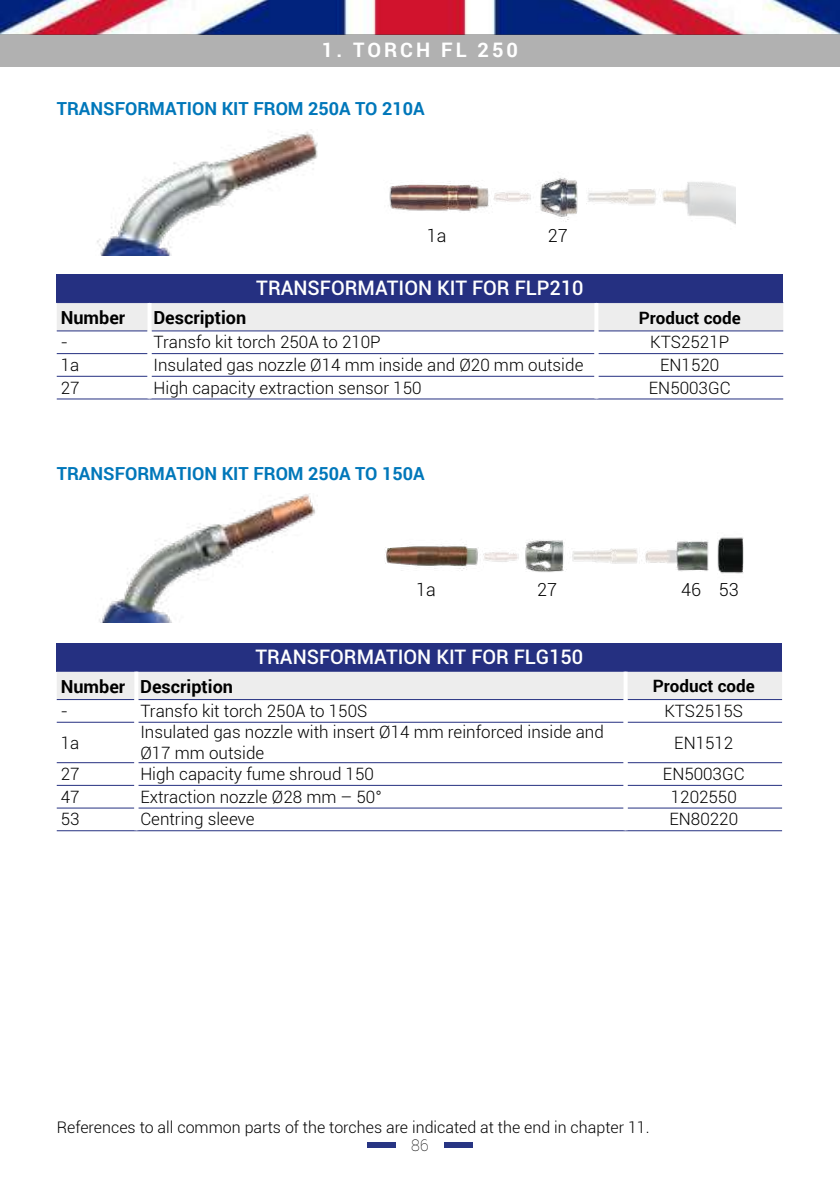
<style>
.page{position:relative;width:840px;height:1191px;background:#fff}
.page>*{position:absolute;margin:0;border:0;box-sizing:border-box;transform-origin:0 0}
.t1{font:500 20px "Roboto";color:#fff}
.t2{font:700 20px "Roboto";letter-spacing:.15em;color:#fff}
.t3{font:700 18px "Roboto";color:#0077ba}
.t4{font:700 18px "Roboto";color:#000}
.t5{font:300 18px "Roboto";color:#000}
.t6{font:300 17px/20.4px "Roboto";color:#000}
.t7{font:700 17px "Roboto";color:#000}
.t8{font:300 16px "Roboto";color:#000}
.t9{font:100 16px "Roboto";color:#000}
</style>
<div class="page">
<img style="left:0;top:0;width:839px;height:34px">
<div style="left:367px;top:1142px;width:28px;height:5px;background:#283583"></div>
<div style="left:444px;top:1142px;width:28px;height:5px;background:#283583"></div>
<div style="left:57px;top:643px;width:724px;height:28px;background:#253081"></div>
<div style="left:57px;top:671px;width:724px;height:28px;background:#ededed"></div>
<hr style="left:57px;top:699px;width:77px;height:1px;background:#253081">
<hr style="left:138px;top:699px;width:485px;height:1px;background:#253081">
<hr style="left:627px;top:699px;width:154px;height:1px;background:#253081">
<hr style="left:57px;top:721px;width:77px;height:1px;background:#253081">
<hr style="left:138px;top:721px;width:485px;height:1px;background:#253081">
<hr style="left:627px;top:721px;width:154px;height:1px;background:#253081">
<hr style="left:57px;top:762px;width:77px;height:1px;background:#253081">
<hr style="left:138px;top:762px;width:485px;height:1px;background:#253081">
<hr style="left:627px;top:762px;width:154px;height:1px;background:#253081">
<hr style="left:57px;top:785px;width:77px;height:1px;background:#253081">
<hr style="left:138px;top:785px;width:485px;height:1px;background:#253081">
<hr style="left:627px;top:785px;width:154px;height:1px;background:#253081">
<hr style="left:57px;top:807px;width:77px;height:1px;background:#253081">
<hr style="left:138px;top:807px;width:485px;height:1px;background:#253081">
<hr style="left:627px;top:807px;width:154px;height:1px;background:#253081">
<hr style="left:57px;top:830px;width:79px;height:1px;background:#253081">
<hr style="left:136px;top:830px;width:489px;height:1px;background:#253081">
<hr style="left:625px;top:830px;width:156px;height:1px;background:#253081">
<hr style="left:134px;top:671px;width:4px;height:28px;background:#fff">
<hr style="left:623px;top:671px;width:4px;height:28px;background:#fff">
<img style="left:97px;top:129px;width:220px;height:127px">
<img style="left:388px;top:178px;width:347px;height:46px">
<img style="left:99px;top:493px;width:216px;height:129px">
<img style="left:385px;top:537px;width:358px;height:37px">
<div style="left:57px;top:274px;width:725px;height:28px;background:#253081"></div>
<div style="left:57px;top:303px;width:725px;height:27px;background:#ededed"></div>
<hr style="left:57px;top:302px;width:92px;height:1px;background:#253081">
<hr style="left:149px;top:302px;width:447px;height:1px;background:#253081">
<hr style="left:596px;top:302px;width:186px;height:1px;background:#253081">
<hr style="left:57px;top:330px;width:90px;height:1px;background:#253081">
<hr style="left:151px;top:330px;width:443px;height:1px;background:#253081">
<hr style="left:598px;top:330px;width:184px;height:1px;background:#253081">
<hr style="left:57px;top:353px;width:90px;height:1px;background:#253081">
<hr style="left:151px;top:353px;width:443px;height:1px;background:#253081">
<hr style="left:598px;top:353px;width:184px;height:1px;background:#253081">
<hr style="left:57px;top:376px;width:90px;height:1px;background:#253081">
<hr style="left:151px;top:376px;width:443px;height:1px;background:#253081">
<hr style="left:598px;top:376px;width:184px;height:1px;background:#253081">
<hr style="left:57px;top:398px;width:92px;height:1px;background:#253081">
<hr style="left:149px;top:398px;width:447px;height:1px;background:#253081">
<hr style="left:596px;top:398px;width:186px;height:1px;background:#253081">
<hr style="left:147px;top:303px;width:4px;height:28px;background:#fff">
<hr style="left:594px;top:303px;width:4px;height:28px;background:#fff">
<div style="left:0;top:34px;width:839px;height:33px;background:#b1b1b1"></div>
<p class="t2" style="left:322px;top:36px;width:197px">1. TORCH FL 250</p>
<p class="t3" style="left:57px;top:96px;width:369px">TRANSFORMATION KIT FROM 250A TO 210A</p>
<p class="t5" style="left:426px;top:223px;width:21px">1a</p>
<p class="t5" style="left:547px;top:223px;width:21px">27</p>
<p class="t1" style="left:256px;top:274px;width:329px">TRANSFORMATION KIT FOR FLP210</p>
<p class="t4" style="left:61px;top:305px;width:66px">Number</p>
<p class="t4" style="left:153px;top:305px;width:94px">Description</p>
<p class="t7" style="left:638px;top:305px;width:103px">Product code</p>
<p class="t6" style="left:61px;top:331px;width:9px">-</p>
<p class="t6" style="left:153px;top:331px;width:229px">Transfo kit torch 250A to 210P</p>
<p class="t6" style="left:650px;top:331px;width:80px">KTS2521P</p>
<p class="t6" style="left:61px;top:354px;width:20px">1a</p>
<p class="t6" style="left:153px;top:354px;width:431px">Insulated gas nozzle Ø14 mm inside and Ø20 mm outside</p>
<p class="t6" style="left:660px;top:354px;width:61px">EN1520</p>
<p class="t6" style="left:61px;top:377px;width:20px">27</p>
<p class="t6" style="left:153px;top:377px;width:269px">High capacity extraction sensor 150</p>
<p class="t6" style="left:648px;top:377px;width:83px">EN5003GC</p>
<p class="t3" style="left:57px;top:460px;width:369px">TRANSFORMATION KIT FROM 250A TO 150A</p>
<p class="t5" style="left:416px;top:577px;width:21px">1a</p>
<p class="t5" style="left:536px;top:577px;width:21px">27</p>
<p class="t5" style="left:681px;top:577px;width:59px">46 53</p>
<p class="t1" style="left:255px;top:642px;width:329px">TRANSFORMATION KIT FOR FLG150</p>
<p class="t4" style="left:61px;top:673px;width:174px">Number Description</p>
<p class="t7" style="left:652px;top:674px;width:103px">Product code</p>
<p class="t6" style="left:61px;top:700px;width:9px">-</p>
<p class="t6" style="left:140px;top:700px;width:228px">Transfo kit torch 250A to 150S</p>
<p class="t6" style="left:664px;top:700px;width:80px">KTS2515S</p>
<p class="t6" style="left:61px;top:731px;width:20px">1a</p>
<p class="t6" style="left:140px;top:721px;width:464px">Insulated gas nozzle with insert Ø14 mm reinforced inside and<br>Ø17 mm outside</p>
<p class="t6" style="left:674px;top:731px;width:61px">EN1512</p>
<p class="t6" style="left:61px;top:763px;width:20px">27</p>
<p class="t6" style="left:140px;top:763px;width:235px">High capacity fume shroud 150</p>
<p class="t6" style="left:662px;top:763px;width:83px">EN5003GC</p>
<p class="t6" style="left:61px;top:786px;width:20px">47</p>
<p class="t6" style="left:140px;top:786px;width:243px">Extraction nozzle Ø28 mm – 50°</p>
<p class="t6" style="left:670px;top:786px;width:67px">1202550</p>
<p class="t6" style="left:61px;top:808px;width:20px">53</p>
<p class="t6" style="left:140px;top:808px;width:116px">Centring sleeve</p>
<p class="t6" style="left:669px;top:808px;width:70px">EN80220</p>
<p class="t8" style="left:57px;top:1116px;width:594px">References to all common parts of the torches are indicated at the end in chapter 11.</p>
<p class="t9" style="left:411px;top:1134px;width:19px">86</p>
</div>
